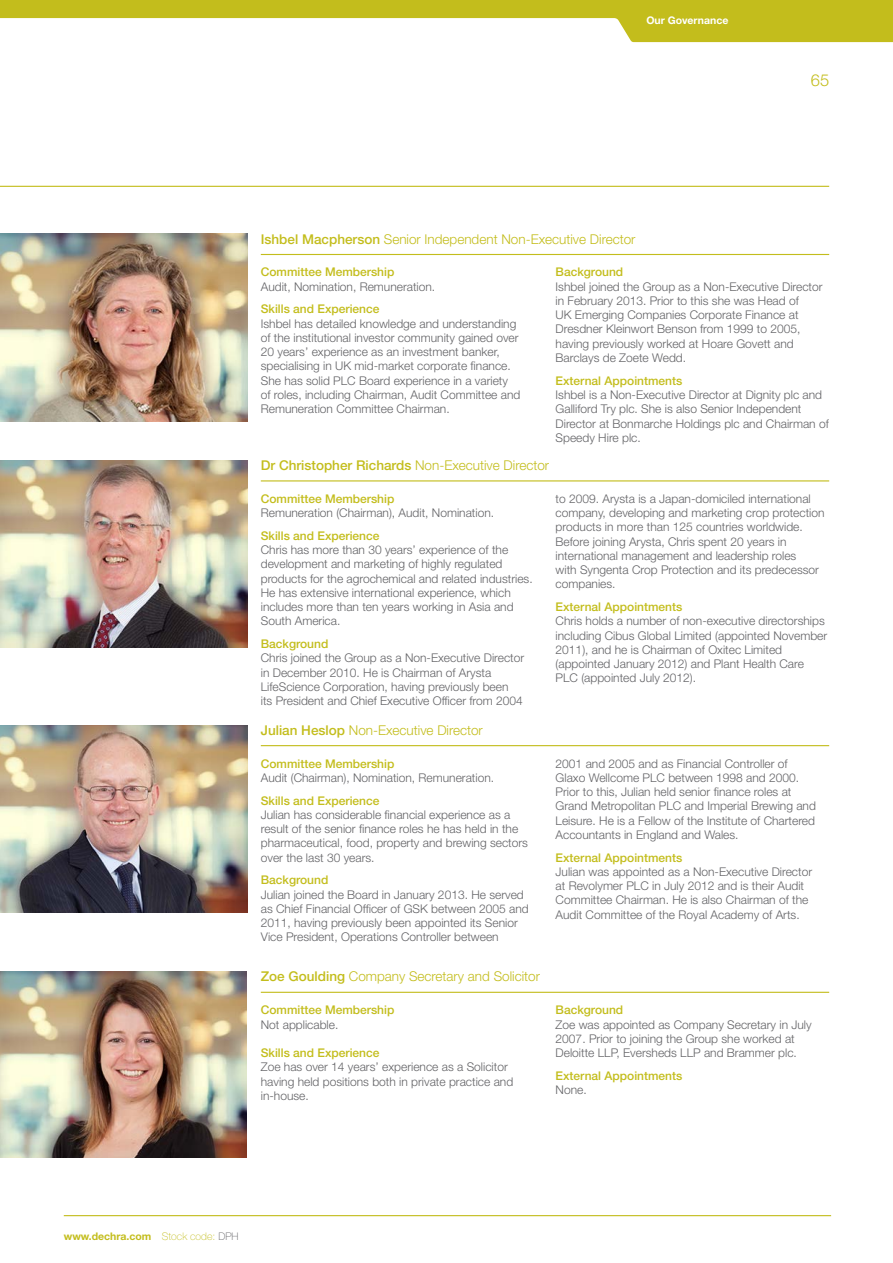
<style>
.page{position:relative;width:893px;height:1263px;background:#fff}
.page>*{position:absolute;margin:0;border:0;box-sizing:border-box;transform-origin:0 0}
.t1{font:300 16.5px "Helvetica Neue LT Std";color:#c3bd1c}
.headingLevelTwo{font:300 13.5px "Helvetica Neue LT Std";color:#c3bd1c}
.headingLevelTwo-2{font:500 13.5px "Helvetica Neue LT Std";color:#c3bd1c}
.Body{font:300 12px/14.2px "Helvetica Neue LT Std";color:#636366}
.headingLevelTwo-3{font:500 12px "Helvetica Neue LT Std";color:#c3bd1c}
.headingLevelTwo-4{font:300 12px "Helvetica Neue LT Std";color:#636366}
.t2{font:700 10.5px "Helvetica Neue LT Std";color:#c3bd1c}
.t3{font:700 10.5px "Helvetica Neue LT Std";color:#fff}
.s1{font-weight:500}
.s2{font-weight:300}
.s3{font-weight:100}
.s4{font-weight:100;color:#636366}
</style>
<div class="page">
<hr style="left:64px;top:1215px;width:767px;height:1px;background:#c3bd1c">
<hr style="left:0;top:186px;width:829px;height:1px;background:#c3bd1c">
<img style="left:0;top:972px;width:247px;height:186px">
<hr style="left:261px;top:480px;width:568px;height:1px;background:#c3bd1c">
<hr style="left:261px;top:254px;width:568px;height:1px;background:#c3bd1c">
<hr style="left:261px;top:745px;width:568px;height:1px;background:#c3bd1c">
<hr style="left:261px;top:992px;width:568px;height:1px;background:#c3bd1c">
<img style="left:1px;top:460px;width:246px;height:188px">
<img style="left:0;top:725px;width:247px;height:187px">
<img style="left:1px;top:234px;width:246px;height:187px">
<svg style="left:0;top:0;width:893px;height:42px"></svg>
<p class="t3" style="left:646px;top:14px;width:84px">Our Governance</p>
<p class="t1" style="left:811px;top:70px;width:20px">65</p>
<p class="headingLevelTwo" style="left:261px;top:230px;width:376px"><span class="s1">Ishbel Macpherson</span> Senior Independent Non-Executive Director</p>
<p class="headingLevelTwo-3" style="left:261px;top:265px;width:135px">Committee Membership</p>
<p class="Body" style="left:261px;top:279px;width:176px">Audit, Nomination, Remuneration.</p>
<p class="headingLevelTwo-3" style="left:261px;top:302px;width:120px">Skills and Experience</p>
<p class="Body" style="left:261px;top:316px;width:261px">Ishbel has detailed knowledge and understanding of the institutional investor community gained over 20 years’ experience as an investment banker, specialising in UK mid-market corporate finance.<br>She has solid PLC Board experience in a variety of roles, including Chairman, Audit Committee and Remuneration Committee Chairman.</p>
<p class="headingLevelTwo-3" style="left:556px;top:265px;width:69px">Background</p>
<p class="Body" style="left:556px;top:279px;width:268px">Ishbel joined the Group as a Non-Executive Director in February 2013. Prior to this she was Head of<br>UK Emerging Companies Corporate Finance at Dresdner Kleinwort Benson from 1999 to 2005, having previously worked at Hoare Govett and Barclays de Zoete Wedd.</p>
<p class="headingLevelTwo-3" style="left:556px;top:373px;width:128px">External Appointments</p>
<p class="Body" style="left:556px;top:387px;width:275px">Ishbel is a Non-Executive Director at Dignity plc and Galliford Try plc. She is also Senior Independent Director at Bonmarche Holdings plc and Chairman of Speedy Hire plc.</p>
<p class="headingLevelTwo-2" style="left:261px;top:457px;width:290px">Dr Christopher Richards <span class="s2">Non-Executive Director</span></p>
<p class="headingLevelTwo-3" style="left:261px;top:491px;width:135px">Committee Membership</p>
<p class="Body" style="left:261px;top:505px;width:235px">Remuneration (Chairman), Audit, Nomination.</p>
<p class="headingLevelTwo-3" style="left:261px;top:528px;width:120px">Skills and Experience</p>
<p class="Body" style="left:261px;top:542px;width:273px">Chris has more than 30 years’ experience of the development and marketing of highly regulated products for the agrochemical and related industries.<br>He has extensive international experience, which includes more than ten years working in Asia and South America.</p>
<p class="headingLevelTwo-3" style="left:261px;top:637px;width:69px">Background</p>
<p class="Body" style="left:261px;top:651px;width:265px">Chris joined the Group as a Non-Executive Director in December 2010. He is Chairman of Arysta LifeScience Corporation, having previously been<br>its President and Chief Executive Officer from 2004</p>
<p class="headingLevelTwo" style="left:261px;top:722px;width:224px"><span class="s1">Julian Heslop</span> Non-Executive Director</p>
<p class="headingLevelTwo-3" style="left:261px;top:756px;width:135px">Committee Membership</p>
<p class="Body" style="left:261px;top:770px;width:235px">Audit (Chairman), Nomination, Remuneration.</p>
<p class="headingLevelTwo-3" style="left:261px;top:793px;width:120px">Skills and Experience</p>
<p class="Body" style="left:261px;top:807px;width:269px">Julian has considerable financial experience as a result of the senior finance roles he has held in the pharmaceutical, food, property and brewing sectors over the last 30 years.</p>
<p class="headingLevelTwo-3" style="left:261px;top:873px;width:69px">Background</p>
<p class="Body" style="left:261px;top:887px;width:269px">Julian joined the Board in January 2013. He served as Chief Financial Officer of GSK between 2005 and 2011, having previously been appointed its Senior Vice President, Operations Controller between</p>
<p class="headingLevelTwo" style="left:261px;top:968px;width:281px"><span class="s1">Zoe Goulding</span> Company Secretary and Solicitor</p>
<p class="headingLevelTwo-3" style="left:261px;top:1003px;width:135px">Committee Membership</p>
<p class="headingLevelTwo-4" style="left:261px;top:1017px;width:79px">Not applicable.</p>
<p class="headingLevelTwo-3" style="left:261px;top:1045px;width:120px">Skills and Experience</p>
<p class="Body" style="left:261px;top:1060px;width:254px">Zoe has over 14 years’ experience as a Solicitor having held positions both in private practice and in-house.</p>
<p class="Body" style="left:556px;top:491px;width:270px">to 2009. Arysta is a Japan-domiciled international company, developing and marketing crop protection products in more than 125 countries worldwide.<br>Before joining Arysta, Chris spent 20 years in international management and leadership roles<br>with Syngenta Crop Protection and its predecessor companies.</p>
<p class="headingLevelTwo-3" style="left:556px;top:600px;width:128px">External Appointments</p>
<p class="Body" style="left:556px;top:614px;width:273px">Chris holds a number of non-executive directorships including Cibus Global Limited (appointed November 2011), and he is Chairman of Oxitec Limited (appointed January 2012) and Plant Health Care PLC (appointed July 2012).</p>
<p class="Body" style="left:556px;top:756px;width:262px">2001 and 2005 and as Financial Controller of Glaxo Wellcome PLC between 1998 and 2000.<br>Prior to this, Julian held senior finance roles at Grand Metropolitan PLC and Imperial Brewing and Leisure. He is a Fellow of the Institute of Chartered Accountants in England and Wales.</p>
<p class="headingLevelTwo-3" style="left:556px;top:850px;width:128px">External Appointments</p>
<p class="Body" style="left:556px;top:864px;width:258px">Julian was appointed as a Non-Executive Director at Revolymer PLC in July 2012 and is their Audit Committee Chairman. He is also Chairman of the Audit Committee of the Royal Academy of Arts.</p>
<p class="headingLevelTwo-3" style="left:556px;top:1003px;width:69px">Background</p>
<p class="Body" style="left:556px;top:1017px;width:258px">Zoe was appointed as Company Secretary in July<br>2007. Prior to joining the Group she worked at<br>Deloitte LLP, Eversheds LLP and Brammer plc.</p>
<p class="headingLevelTwo-3" style="left:556px;top:1068px;width:128px">External Appointments</p>
<p class="Body" style="left:556px;top:1082px;width:33px">None.</p>
<p class="t2" style="left:64px;top:1230px;width:176px">www.dechra.com <span class="s3">Stock code:</span> <span class="s4">DPH</span></p>
</div>
